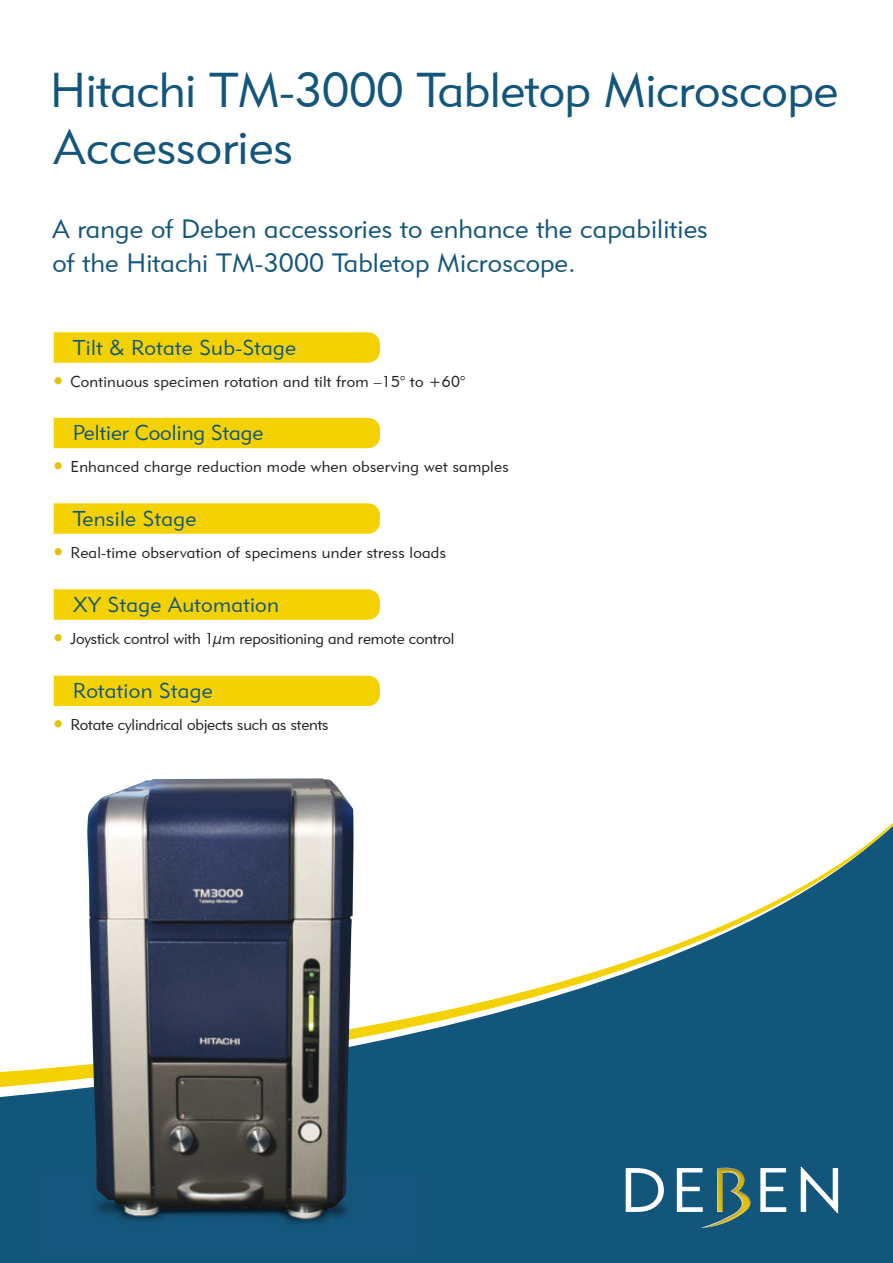
<style>
.page{position:relative;width:893px;height:1263px;background:#fff}
.page>*{position:absolute;margin:0;border:0;box-sizing:border-box;transform-origin:0 0}
.t1{font:48.75px/57px "Geometric 415 BT Lite A";letter-spacing:-.01em;color:#13567c}
.t2{font:26.4px/33.8px "Geometric 415 BT Lite A";letter-spacing:.005em;color:#13567c}
.t3{font:21.45px "Geometric 415 BT Lite A";letter-spacing:.015em;color:#13567c}
.t4{font:15.75px "Geometric 415 BT Lite A";letter-spacing:.015em;color:#231f20}
.t5{font:15.75px "Geometric 415 BT Lite A";letter-spacing:-.01em;color:#231f20}
.s1{font-size:24.3px;color:#e5c304}
</style>
<div class="page">
<svg style="left:0;top:823px;width:893px;height:440px;fill:#13567c"></svg>
<img style="left:626px;top:1166px;width:212px;height:62px">
<svg style="left:54px;top:332px;width:326px;height:31px;background:#f4d307"></svg>
<div style="left:54px;top:418px;width:326px;height:30px;background:#f4d202"></div>
<svg style="left:54px;top:503px;width:326px;height:31px;background:#f4d307"></svg>
<div style="left:54px;top:589px;width:326px;height:31px;background:#f4d202"></div>
<div style="left:54px;top:676px;width:326px;height:30px;background:#f4d202"></div>
<img style="left:33px;top:778px;width:385px;height:478px">
<h1 class="t1" style="left:50px;top:61px;width:790px">Hitachi TM-3000 Tabletop Microscope<br>Accessories</h1>
<h2 class="t2" style="left:52px;top:212px;width:657px">A range of Deben accessories to enhance the capabilities of the Hitachi TM-3000 Tabletop Microscope.</h2>
<h3 class="t3" style="left:73px;top:334px;width:225px">Tilt &amp; Rotate Sub-Stage</h3>
<p class="t4" style="left:51px;top:372px;width:416px"><span class="s1">•</span> Continuous specimen rotation and tilt from –15° to +60°</p>
<h3 class="t3" style="left:73px;top:420px;width:192px">Peltier Cooling Stage</h3>
<p class="t4" style="left:51px;top:457px;width:459px"><span class="s1">•</span> Enhanced charge reduction mode when observing wet samples</p>
<h3 class="t3" style="left:73px;top:505px;width:125px">Tensile Stage</h3>
<p class="t4" style="left:51px;top:543px;width:396px"><span class="s1">•</span> Real-time observation of specimens under stress loads</p>
<h3 class="t3" style="left:73px;top:591px;width:208px">XY Stage Automation</h3>
<p class="t5" style="left:51px;top:629px;width:405px"><span class="s1">•</span> Joystick control with 1µm repositioning and remote control</p>
<h3 class="t3" style="left:73px;top:677px;width:141px">Rotation Stage</h3>
<p class="t5" style="left:51px;top:715px;width:279px"><span class="s1">•</span> Rotate cylindrical objects such as stents</p>
</div>
